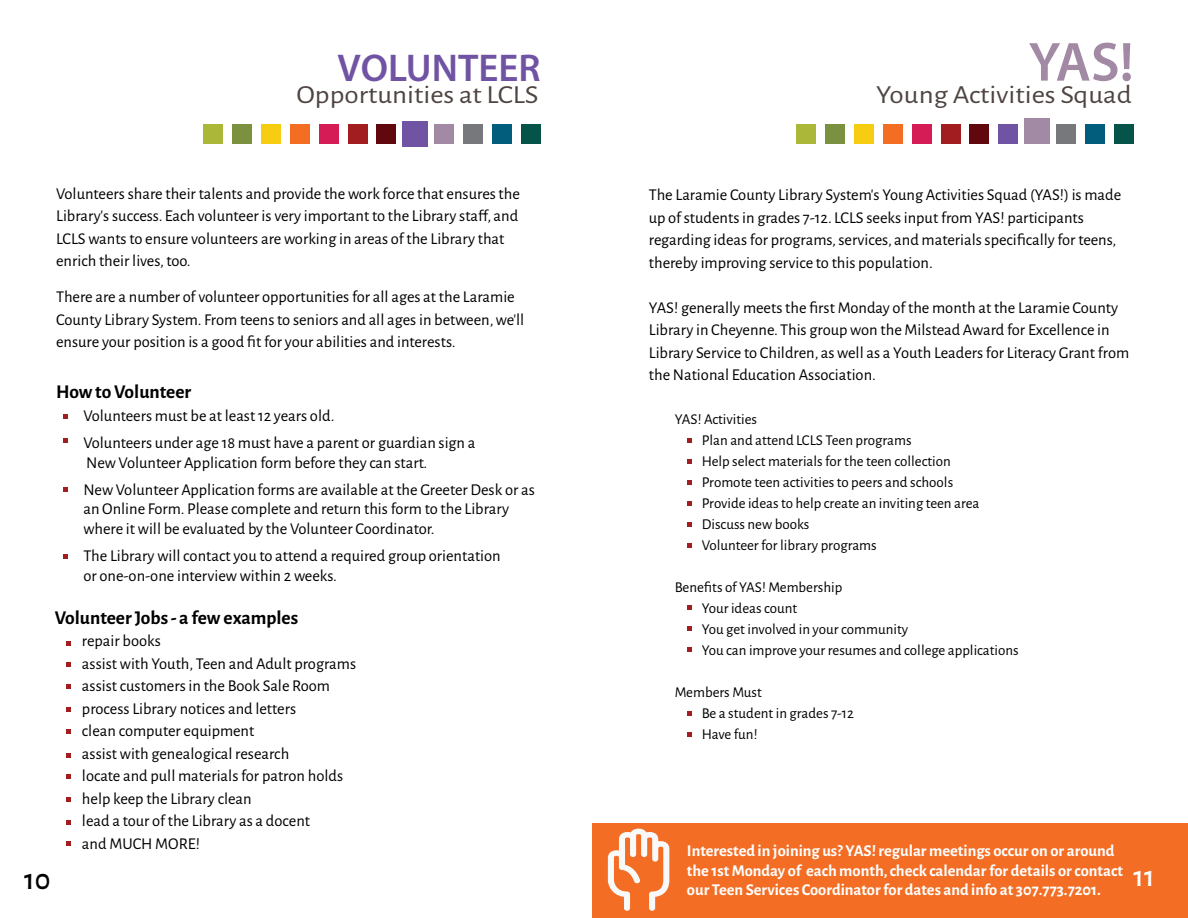
<style>
.page{position:relative;width:1188px;height:918px;background:#fff}
.page>*{position:absolute;margin:0;border:0;box-sizing:border-box;transform-origin:0 0}
.t1{font:600 55.5px "Myriad Pro";color:#a28aa5}
.t2{font:600 38.85px "Myriad Pro";color:#7054a3}
.t3{font:500 30px "Alegreya Sans";color:#000}
.t4{font:500 30px "Alegreya Sans";color:#fff}
.t5{font:26.1px "Alegreya Sans";color:#4e4441;scale:1.11 1}
.t6{font:700 19.5px "Alegreya Sans";color:#000}
.t7{font:16.5px/22.5px "Alegreya Sans";color:#000}
.t8{font:700 16.5px/19.5px "Alegreya Sans";color:#fff}
.t9{font:15px/21px "Alegreya Sans";color:#000}
</style>
<div class="page">
<div style="left:403px;top:122px;width:25px;height:25px;background:#7054a3"></div>
<div style="left:203px;top:124px;width:20px;height:20px;background:#aab738"></div>
<div style="left:232px;top:124px;width:20px;height:20px;background:#7b9140"></div>
<div style="left:463px;top:124px;width:20px;height:20px;background:#77787b"></div>
<div style="left:261px;top:124px;width:20px;height:20px;background:#f6cd10"></div>
<div style="left:521px;top:124px;width:20px;height:20px;background:#065449"></div>
<div style="left:319px;top:124px;width:19px;height:20px;background:#d51c56"></div>
<div style="left:377px;top:124px;width:19px;height:20px;background:#61070e"></div>
<div style="left:435px;top:124px;width:19px;height:20px;background:#a28aa5"></div>
<div style="left:492px;top:124px;width:20px;height:20px;background:#025d7d"></div>
<div style="left:290px;top:124px;width:19px;height:20px;background:#f36e23"></div>
<div style="left:348px;top:124px;width:19px;height:20px;background:#a11d20"></div>
<svg style="left:64px;top:414px;width:4px;height:4px"></svg>
<svg style="left:64px;top:438px;width:4px;height:5px"></svg>
<svg style="left:64px;top:487px;width:4px;height:5px"></svg>
<svg style="left:64px;top:555px;width:4px;height:4px"></svg>
<svg style="left:66px;top:641px;width:4px;height:5px"></svg>
<svg style="left:66px;top:662px;width:4px;height:5px"></svg>
<svg style="left:66px;top:685px;width:4px;height:4px"></svg>
<svg style="left:66px;top:707px;width:4px;height:5px"></svg>
<svg style="left:67px;top:842px;width:4px;height:4px"></svg>
<svg style="left:67px;top:820px;width:4px;height:5px"></svg>
<svg style="left:67px;top:797px;width:4px;height:4px"></svg>
<svg style="left:67px;top:774px;width:4px;height:5px"></svg>
<svg style="left:67px;top:753px;width:4px;height:5px"></svg>
<svg style="left:67px;top:730px;width:4px;height:4px"></svg>
<div style="left:999px;top:124px;width:19px;height:20px;background:#7054a3"></div>
<div style="left:796px;top:124px;width:20px;height:20px;background:#aab738"></div>
<div style="left:825px;top:124px;width:20px;height:20px;background:#7b9140"></div>
<div style="left:1056px;top:124px;width:20px;height:20px;background:#77787b"></div>
<div style="left:854px;top:124px;width:20px;height:20px;background:#f6cd10"></div>
<div style="left:1114px;top:124px;width:20px;height:20px;background:#065449"></div>
<div style="left:912px;top:124px;width:19px;height:20px;background:#d51c56"></div>
<div style="left:970px;top:124px;width:19px;height:20px;background:#61070e"></div>
<div style="left:1025px;top:119px;width:25px;height:25px;background:#a28aa5"></div>
<div style="left:1085px;top:124px;width:20px;height:20px;background:#025d7d"></div>
<div style="left:883px;top:124px;width:20px;height:20px;background:#f36e23"></div>
<div style="left:941px;top:124px;width:19px;height:20px;background:#a11d20"></div>
<div style="left:593px;top:823px;width:595px;height:95px;background:#f36e24"></div>
<svg style="left:687px;top:438px;width:4px;height:5px"></svg>
<svg style="left:687px;top:459px;width:4px;height:5px"></svg>
<svg style="left:687px;top:480px;width:4px;height:5px"></svg>
<svg style="left:687px;top:501px;width:4px;height:5px"></svg>
<svg style="left:688px;top:543px;width:4px;height:4px"></svg>
<svg style="left:688px;top:522px;width:4px;height:4px"></svg>
<svg style="left:688px;top:605px;width:4px;height:5px"></svg>
<svg style="left:688px;top:626px;width:4px;height:5px"></svg>
<svg style="left:688px;top:647px;width:4px;height:5px"></svg>
<svg style="left:687px;top:711px;width:5px;height:4px"></svg>
<svg style="left:687px;top:732px;width:5px;height:4px"></svg>
<svg style="left:608px;top:829px;width:61px;height:82px"></svg>
<h2 class="t2" style="left:338px;top:43px;width:205px">VOLUNTEER</h2>
<h3 class="t5" style="left:296px;top:77px;width:220px">Opportunities at LCLS</h3>
<h1 class="t1" style="left:1029px;top:27px;width:107px">YAS !</h1>
<h3 class="t5" style="left:876px;top:77px;width:232px">Young Activities Squad</h3>
<p class="t7" style="left:56px;top:181px;width:465px">Volunteers share their talents and provide the work force that ensures the Library’s success. Each volunteer is very important to the Library staff, and LCLS wants to ensure volunteers are working in areas of the Library that enrich their lives, too.</p>
<p class="t7" style="left:56px;top:285px;width:470px">There are a number of volunteer opportunities for all ages at the Laramie<br>County Library System. From teens to seniors and all ages in between, we’ll ensure your position is a good fit for your abilities and interests.</p>
<p class="t6" style="left:56px;top:378px;width:137px">How to Volunteer</p>
<p class="t7" style="left:83px;top:401px;width:394px;line-height:27px">Volunteers must be at least 12 years old.<br>Volunteers under age 18 must have a parent or guardian sign a</p>
<p class="t7" style="left:83px;top:448px;width:453px;line-height:27px">New Volunteer Application form before they can start.<br>New Volunteer Application forms are available at the Greeter Desk or as</p>
<p class="t7" style="left:83px;top:499px;width:427px;line-height:19.8px">an Online Form. Please complete and return this form to the Library where it will be evaluated by the Volunteer Coordinator.</p>
<p class="t7" style="left:83px;top:545px;width:419px;line-height:19.8px">The Library will contact you to attend a required group orientation or one-on-one interview within 2 weeks.</p>
<p class="t6" style="left:55px;top:603px;width:245px">Volunteer Jobs - a few examples</p>
<p class="t7" style="left:82px;top:629px;width:276px">repair books<br>assist with Youth, Teen and Adult programs assist customers in the Book Sale Room process Library notices and letters<br>clean computer equipment<br>assist with genealogical research<br>locate and pull materials for patron holds help keep the Library clean<br>lead a tour of the Library as a docent<br>and MUCH MORE!</p>
<p class="t7" style="left:649px;top:183px;width:474px">The Laramie County Library System’s Young Activities Squad (YAS!) is made up of students in grades 7-12. LCLS seeks input from YAS! participants regarding ideas for programs, services, and materials specifically for teens, thereby improving service to this population.</p>
<p class="t7" style="left:649px;top:296px;width:482px">YAS! generally meets the first Monday of the month at the Laramie County Library in Cheyenne. This group won the Milstead Award for Excellence in Library Service to Children, as well as a Youth Leaders for Literacy Grant from the National Education Association.</p>
<p class="t9" style="left:702px;top:408px;width:279px;text-indent:-27px">YAS! Activities<br>Plan and attend LCLS Teen programs<br>Help select materials for the teen collection Promote teen activities to peers and schools Provide ideas to help create an inviting teen area Discuss new books<br>Volunteer for library programs</p>
<p class="t9" style="left:702px;top:576px;width:319px;text-indent:-27px">Benefits of YAS! Membership<br>Your ideas count<br>You get involved in your community<br>You can improve your resumes and college applications</p>
<p class="t9" style="left:702px;top:681px;width:154px;text-indent:-27px">Members Must<br>Be a student in grades 7-12<br>Have fun!</p>
<p class="t8" style="left:687px;top:840px;width:438px">Interested in joining us? YAS! regular meetings occur on or around the 1st Monday of each month, check calendar for details or contact our Teen Services Coordinator for dates and info at 307.773.7201.</p>
<h3 class="t3" style="left:24px;top:858px;width:28px">10</h3>
<h3 class="t4" style="left:1134px;top:855px;width:23px">11</h3>
</div>
